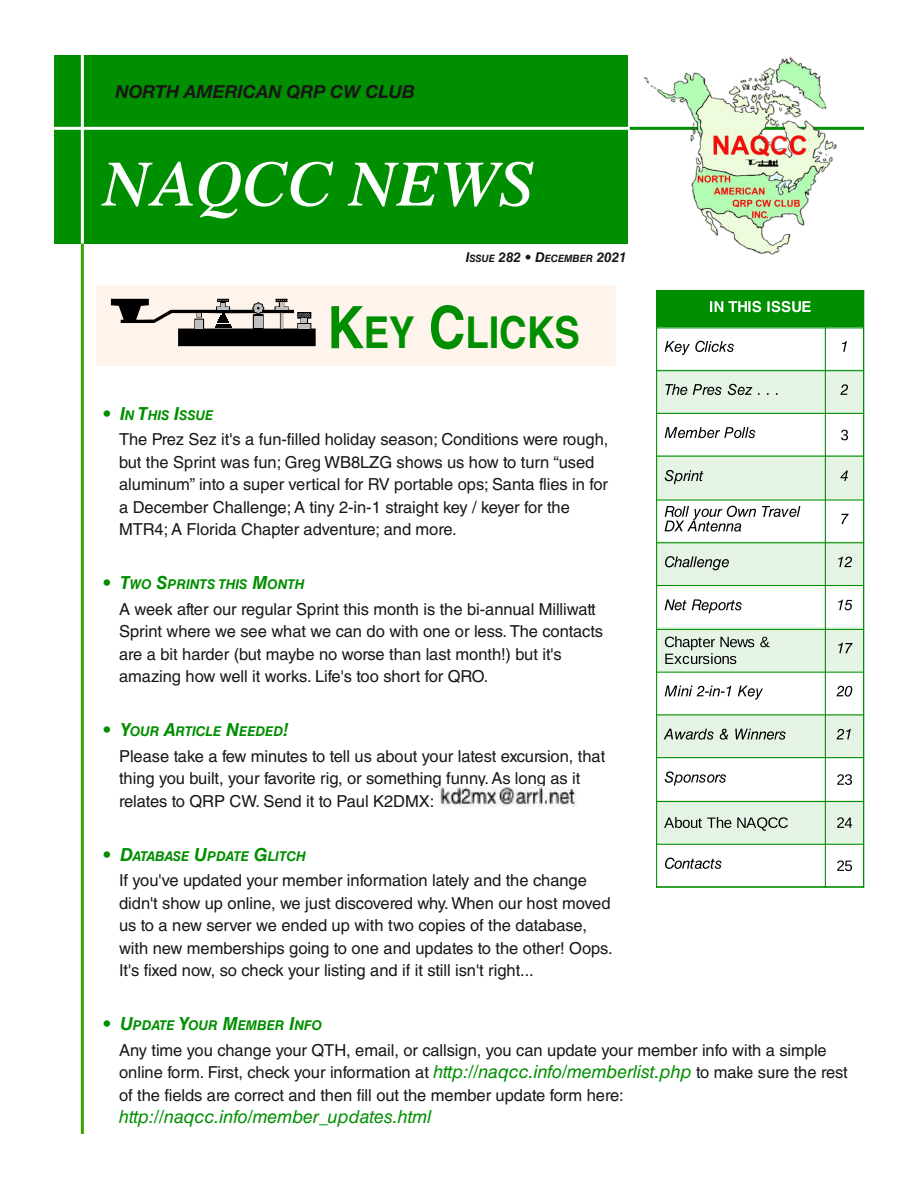
<style>
.page{position:relative;width:918px;height:1188px;background:#fff}
.page>*{position:absolute;margin:0;border:0;box-sizing:border-box;transform-origin:0 0}
.t1{font:italic 600 63px "Times LT Std";color:#fff}
.t2{font:700 43.95px "Helvetica LT Std";color:#008f00;scale:.87 1}
.t3{font:italic 18px "Helvetica LT Std";letter-spacing:-.005em;color:#008f00}
.t4{font:italic 700 18px "Helvetica Neue LT Std";letter-spacing:-.005em;color:#181715}
.t5{font:16.5px/22.5px "Helvetica LT Std";letter-spacing:-.005em;color:#181715}
.t6{font:italic 700 13.5px "Helvetica LT Std";letter-spacing:-.005em;color:#008f00}
.t7{font:italic 700 10.2px "Helvetica LT Std";letter-spacing:-.01em;color:#181715}
.s1{font-size:13.5px}
.s2{font-size:58.65px}
.s3{font-size:18px}
.s4{font-style:italic;font-size:18px;color:#008f00}
</style>
<div class="page">
<div style="left:55px;top:55px;width:573px;height:189px;background:#008f00"></div>
<hr style="left:81px;top:230px;width:3px;height:904px;background:#3da600">
<hr style="left:81px;top:54px;width:3px;height:190px;background:#fff">
<hr style="left:54px;top:127px;width:576px;height:3px;background:#fff">
<hr style="left:630px;top:127px;width:234px;height:3px;background:#008f00">
<div style="left:96px;top:285px;width:532px;height:81px;background:#fff4ec"></div>
<svg style="left:111px;top:299px;width:205px;height:47px"></svg>
<div style="left:298px;top:324px;width:12px;height:5px;background:#bfbfbf"></div>
<img style="left:643px;top:57px;width:196px;height:198px">
<img style="left:438px;top:787px;width:138px;height:19px">
<div style="left:616px;top:270px;width:255px;height:672px;background:#fff"></div>
<div style="left:657px;top:290px;width:206px;height:36px;background:#008f00"></div>
<div style="left:657px;top:369px;width:206px;height:43px;background:#e6f4e6"></div>
<div style="left:657px;top:456px;width:206px;height:43px;background:#e6f4e6"></div>
<div style="left:657px;top:542px;width:206px;height:43px;background:#e6f4e6"></div>
<div style="left:657px;top:628px;width:206px;height:43px;background:#e6f4e6"></div>
<div style="left:657px;top:714px;width:206px;height:43px;background:#e6f4e6"></div>
<div style="left:657px;top:800px;width:206px;height:43px;background:#e6f4e6"></div>
<hr style="left:656px;top:290px;width:1px;height:598px;background:#008f00">
<hr style="left:863px;top:290px;width:1px;height:598px;background:#008f00">
<hr style="left:656px;top:327px;width:208px;height:1px;background:#008f00">
<hr style="left:825px;top:327px;width:1px;height:561px;background:#008f00">
<hr style="left:656px;top:370px;width:208px;height:1px;background:#008f00">
<hr style="left:656px;top:413px;width:208px;height:1px;background:#008f00">
<hr style="left:656px;top:456px;width:208px;height:1px;background:#008f00">
<hr style="left:656px;top:499px;width:208px;height:2px;background:#008f00">
<hr style="left:656px;top:542px;width:208px;height:1px;background:#008f00">
<hr style="left:656px;top:585px;width:208px;height:1px;background:#008f00">
<hr style="left:656px;top:629px;width:208px;height:1px;background:#008f00">
<hr style="left:656px;top:672px;width:208px;height:1px;background:#008f00">
<hr style="left:656px;top:714px;width:208px;height:1px;background:#008f00">
<hr style="left:656px;top:757px;width:208px;height:1px;background:#008f00">
<hr style="left:656px;top:801px;width:208px;height:1px;background:#008f00">
<hr style="left:656px;top:844px;width:208px;height:1px;background:#008f00">
<hr style="left:656px;top:886px;width:208px;height:2px;background:#008f00">
<svg style="left:710px;top:301px;width:101px;height:11px"></svg>
<svg style="left:665px;top:341px;width:69px;height:14px"></svg>
<svg style="left:842px;top:341px;width:5px;height:11px"></svg>
<svg style="left:665px;top:384px;width:113px;height:11px"></svg>
<svg style="left:840px;top:384px;width:8px;height:11px"></svg>
<svg style="left:665px;top:427px;width:90px;height:11px"></svg>
<svg style="left:841px;top:430px;width:7px;height:10px"></svg>
<svg style="left:665px;top:470px;width:38px;height:14px"></svg>
<svg style="left:840px;top:470px;width:8px;height:11px"></svg>
<svg style="left:841px;top:514px;width:8px;height:10px"></svg>
<svg style="left:665px;top:556px;width:64px;height:14px"></svg>
<svg style="left:838px;top:557px;width:14px;height:10px"></svg>
<svg style="left:665px;top:599px;width:77px;height:14px"></svg>
<svg style="left:838px;top:600px;width:14px;height:10px"></svg>
<svg style="left:838px;top:643px;width:15px;height:10px"></svg>
<svg style="left:665px;top:686px;width:98px;height:14px"></svg>
<svg style="left:837px;top:686px;width:15px;height:11px"></svg>
<svg style="left:664px;top:729px;width:122px;height:11px"></svg>
<svg style="left:837px;top:729px;width:14px;height:10px"></svg>
<svg style="left:665px;top:771px;width:61px;height:15px"></svg>
<svg style="left:837px;top:774px;width:15px;height:11px"></svg>
<svg style="left:664px;top:817px;width:124px;height:14px"></svg>
<svg style="left:837px;top:817px;width:15px;height:11px"></svg>
<svg style="left:665px;top:858px;width:57px;height:11px"></svg>
<svg style="left:837px;top:860px;width:15px;height:11px"></svg>
<svg style="left:665px;top:506px;width:135px;height:26px"></svg>
<svg style="left:665px;top:636px;width:104px;height:28px"></svg>
<p class="t4" style="left:116px;top:85px;width:301px">NORTH AMERICAN QRP CW CLUB</p>
<h1 class="t1" style="left:101px;top:163px;width:433px">NAQCC NEWS</h1>
<p class="t7" style="left:466px;top:255px;width:163px"><span class="s1">I</span>SSUE <span class="s1">282 • D</span>ECEMBER <span class="s1">2021</span></p>
<h2 class="t2" style="left:327px;top:317px;width:292px"><span class="s2">K</span>EY <span class="s2">C</span>LICKS</h2>
<p class="t6" style="left:103px;top:410px;width:113px"><span class="s3">• I</span>N <span class="s3">T</span>HIS <span class="s3">I</span>SSUE</p>
<p class="t5" style="left:119px;top:431px;width:491px">The Prez Sez it's a fun-filled holiday season; Conditions were rough, but the Sprint was fun; Greg WB8LZG shows us how to turn “used aluminum” into a super vertical for RV portable ops; Santa flies in for a December Challenge; A tiny 2-in-1 straight key / keyer for the MTR4; A Florida Chapter adventure; and more.</p>
<p class="t6" style="left:103px;top:580px;width:204px"><span class="s3">• T</span>WO <span class="s3">S</span>PRINTS THIS <span class="s3">M</span>ONTH</p>
<p class="t5" style="left:119px;top:600px;width:486px">A week after our regular Sprint this month is the bi-annual Milliwatt Sprint where we see what we can do with one or less.The contacts are a bit harder (but maybe no worse than last month!) but it's amazing how well it works. Life's too short for QRO.</p>
<p class="t6" style="left:103px;top:727px;width:188px"><span class="s3">• Y</span>OUR <span class="s3">A</span>RTICLE <span class="s3">N</span>EEDED<span class="s3">!</span></p>
<p class="t5" style="left:119px;top:747px;width:488px">Please take a few minutes to tell us about your latest excursion, that thing you built, your favorite rig, or something funny.As long as it relates to QRP CW. Send it to Paul K2DMX:</p>
<p class="t6" style="left:103px;top:851px;width:205px"><span class="s3">• D</span>ATABASE <span class="s3">U</span>PDATE <span class="s3">G</span>LITCH</p>
<p class="t5" style="left:119px;top:872px;width:495px">If you've updated your member information lately and the change didn't show up online, we just discovered why. When our host moved us to a new server we ended up with two copies of the database, with new memberships going to one and updates to the other! Oops.<br>It's fixed now, so check your listing and if it still isn't right...</p>
<p class="t6" style="left:103px;top:1021px;width:221px"><span class="s3">• U</span>PDATE <span class="s3">Y</span>OUR <span class="s3">M</span>EMBER <span class="s3">I</span>NFO</p>
<p class="t5" style="left:119px;top:1041px;width:730px">Any time you change your QTH, email, or callsign, you can update your member info with a simple online form. First, check your information at <span class="s4">http://naqcc.info/memberlist.php</span> to make sure the rest of the fields are correct and then fill out the member update form here:</p>
<p class="t3" style="left:119px;top:1110px;width:314px">http://naqcc.info/member_updates.html</p>
</div>
